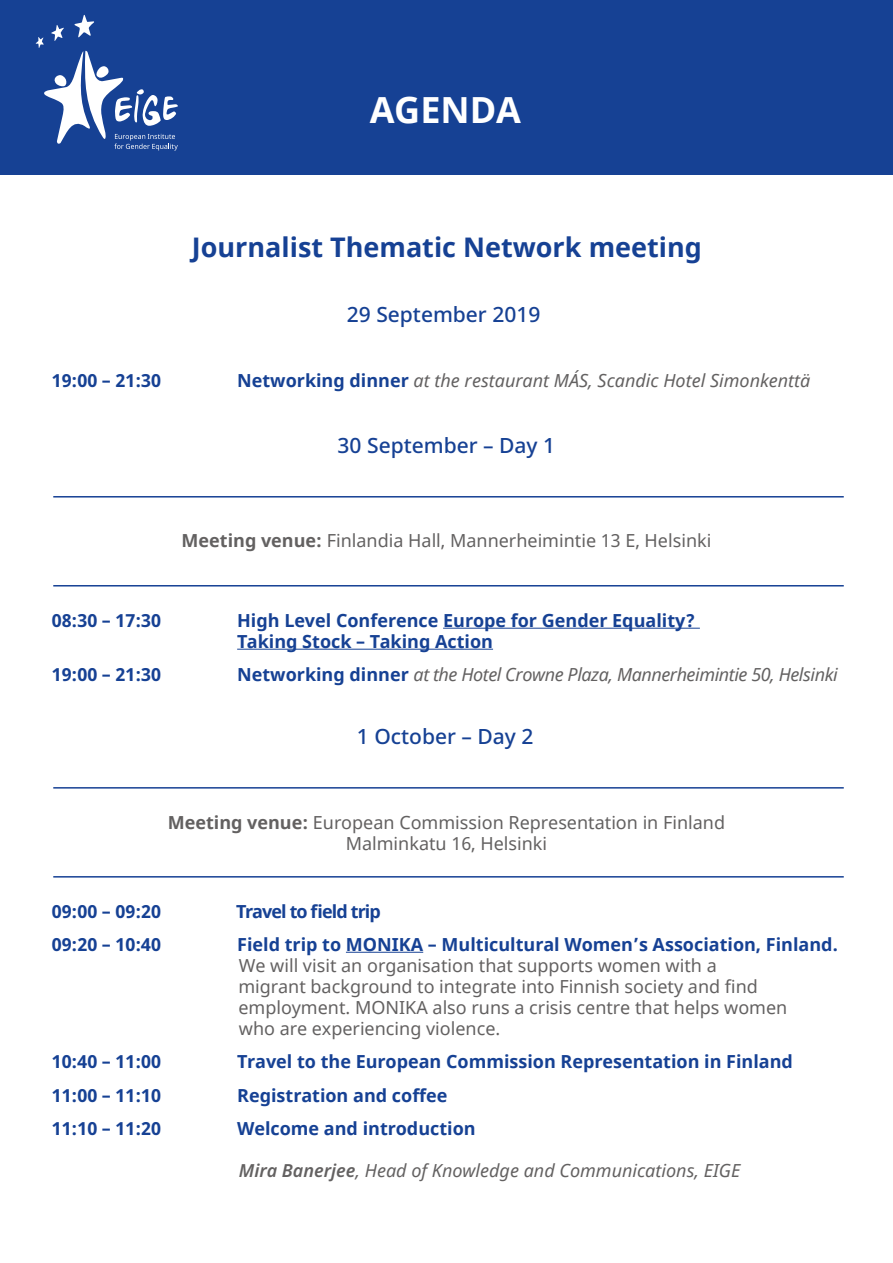
<style>
.page{position:relative;width:893px;height:1263px;background:#fff}
.page>*{position:absolute;margin:0;border:0;box-sizing:border-box;transform-origin:0 0}
.t1{font:700 36px "Noto Sans";color:#fff}
.t2{font:700 27px "Noto Sans";color:#164194}
.t3{font:500 21px "Noto Sans";color:#164194}
.t4{font:700 18px/21px "Noto Sans";color:#164194}
.t5{font:18px/21px "Noto Sans";color:#636161;text-align:center}
.t6{font:italic 18px "Noto Sans";color:#636161}
.t7{font:italic 18px "Noto Sans";letter-spacing:-.025em;color:#636161}
.t8{font:700 18px "Noto Sans";letter-spacing:-.05em;color:#164194}
.s1{font-weight:700;font-style:normal;color:#164194}
.s2{font-weight:700}
.s3{font-weight:600}
</style>
<div class="page">
<div style="left:0;top:0;width:893px;height:174px;background:#164194"></div>
<hr style="left:443px;top:628px;width:257px;height:1px;background:#164194">
<hr style="left:237px;top:649px;width:256px;height:1px;background:#164194">
<hr style="left:53px;top:496px;width:791px;height:1px;background:#164194">
<hr style="left:53px;top:787px;width:791px;height:1px;background:#164194">
<hr style="left:53px;top:585px;width:791px;height:1px;background:#164194">
<hr style="left:53px;top:876px;width:791px;height:1px;background:#164194">
<hr style="left:346px;top:952px;width:77px;height:1px;background:#164194">
<svg style="left:36px;top:15px;width:142px;height:136px"></svg>
<h1 class="t1" style="left:370px;top:85px;width:153px">AGENDA</h1>
<h2 class="t2" style="left:192px;top:228px;width:512px">Journalist Thematic Network meeting</h2>
<p class="t3" style="left:347px;top:300px;width:195px">29 September 2019</p>
<p class="t4" style="left:52px;top:371px;width:111px">19:00 – 21:30</p>
<p class="t6" style="left:237px;top:368px;width:575px"><span class="s1">Networking dinner</span> at the restaurant MÁS, Scandic Hotel Simonkenttä</p>
<p class="t3" style="left:338px;top:430px;width:219px">30 September – Day 1</p>
<p class="t5" style="left:182px;top:531px;width:531px"><span class="s2">Meeting venue:</span> Finlandia Hall, Mannerheimintie 13 E, Helsinki</p>
<p class="t4" style="left:52px;top:610px;width:111px">08:30 – 17:30</p>
<p class="t4" style="left:237px;top:610px;width:460px">High Level Conference Europe for Gender Equality?<br>Taking Stock – Taking Action</p>
<p class="t4" style="left:52px;top:664px;width:111px">19:00 – 21:30</p>
<p class="t7" style="left:237px;top:662px;width:602px"><span class="s1">Networking dinner</span> at the Hotel Crowne Plaza, Mannerheimintie 50, Helsinki</p>
<p class="t3" style="left:357px;top:721px;width:178px">1 October – Day 2</p>
<p class="t5" style="left:168px;top:813px;width:559px"><span class="s2">Meeting venue:</span> European Commission Representation in Finland<br>Malminkatu 16, Helsinki</p>
<p class="t4" style="left:52px;top:901px;width:111px">09:00 – 09:20</p>
<p class="t8" style="left:236px;top:899px;width:146px">Travel to field trip</p>
<p class="t4" style="left:52px;top:934px;width:111px">09:20 – 10:40</p>
<p class="t4" style="left:237px;top:934px;width:602px">Field trip to MONIKA – Multicultural Women’s Association, Finland.</p>
<p class="t5" style="left:238px;top:955px;width:550px;text-align:left">We will visit an organisation that supports women with a migrant background to integrate into Finnish society and find employment. MONIKA also runs a crisis centre that helps women who are experiencing violence.</p>
<p class="t4" style="left:52px;top:1051px;width:111px">10:40 – 11:00</p>
<p class="t4" style="left:237px;top:1051px;width:557px">Travel to the European Commission Representation in Finland</p>
<p class="t4" style="left:52px;top:1086px;width:111px">11:00 – 11:10</p>
<p class="t4" style="left:237px;top:1086px;width:212px">Registration and coffee</p>
<p class="t4" style="left:52px;top:1119px;width:111px">11:10 – 11:20</p>
<p class="t4" style="left:237px;top:1119px;width:240px">Welcome and introduction</p>
<p class="t6" style="left:239px;top:1158px;width:503px"><span class="s3">Mira Banerjee</span>, Head of Knowledge and Communications, EIGE</p>
</div>
